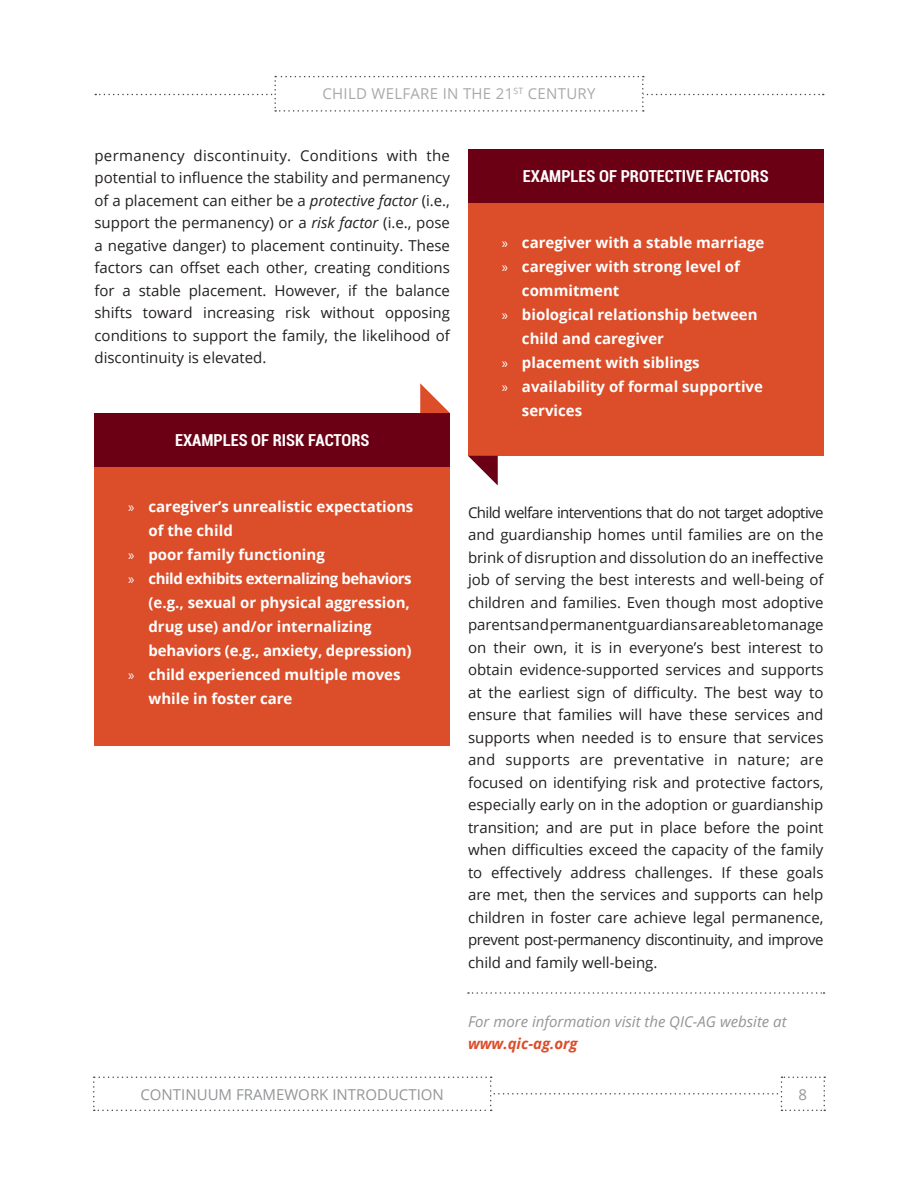
<style>
.page{position:relative;width:918px;height:1188px;background:#fff}
.page>*{position:absolute;margin:0;border:0;box-sizing:border-box;transform-origin:0 0}
.t1{font:700 condensed 16.5px "Roboto";color:#fff}
.t2{font:15px/22.5px "Open Sans";color:#231f20;text-align:justify}
.t3{font:700 15px "Open Sans";color:#fff}
.t4{font:italic 15px "Open Sans";color:#939598}
.t5{font:700 15px "Open Sans";letter-spacing:-.03em;color:#fff}
.t6{font:15px "Open Sans";color:#939598}
.t7{font:15px "Open Sans";letter-spacing:.02em;color:#a8a9ad}
.t8{font:italic 700 15px "Open Sans";color:#dc4d29}
.s1{font-style:italic}
.s2{font-family:"Myriad Pro";font-weight:400}
</style>
<div class="page">
<svg style="left:93px;top:1077px;width:732px;height:34px"></svg>
<svg style="left:95px;top:76px;width:729px;height:36px"></svg>
<div style="left:94px;top:467px;width:356px;height:279px;background:#dc4d29"></div>
<div style="left:94px;top:413px;width:356px;height:54px;background:#6b0015"></div>
<svg style="left:420px;top:383px;width:30px;height:30px"></svg>
<div style="left:468px;top:203px;width:356px;height:253px;background:#dc4d29"></div>
<div style="left:468px;top:149px;width:356px;height:54px;background:#6b0015"></div>
<svg style="left:468px;top:456px;width:30px;height:30px"></svg>
<svg style="left:468px;top:992px;width:357px;height:2px"></svg>
<p class="t7" style="left:322px;top:84px;width:275px">CHILD WELFARE IN THE 21<sup>ST</sup> CENTURY</p>
<p class="t2" style="left:94px;top:143px;width:357px">permanency discontinuity. Conditions with the potential to influence the stability and permanency of a placement can either be a <span class="s1">protective factor</span> (i.e., support the permanency) or a <span class="s1">risk factor</span> (i.e., pose a negative danger) to placement continuity. These factors can offset each other, creating conditions for a stable placement. However, if the balance shifts toward increasing risk without opposing conditions to support the family, the likelihood of discontinuity is elevated.</p>
<p class="t1" style="left:175px;top:428px;width:196px">EXAMPLES OF RISK FACTORS</p>
<p class="t1" style="left:523px;top:164px;width:247px">EXAMPLES OF PROTECTIVE FACTORS</p>
<p class="t3" style="left:502px;top:232px;width:264px"><span class="s2">»</span> caregiver with a stable marriage</p>
<p class="t3" style="left:502px;top:256px;width:240px"><span class="s2">»</span> caregiver with strong level of</p>
<p class="t3" style="left:522px;top:280px;width:99px">commitment</p>
<p class="t3" style="left:502px;top:304px;width:257px"><span class="s2">»</span> biological relationship between</p>
<p class="t3" style="left:522px;top:328px;width:144px">child and caregiver</p>
<p class="t3" style="left:502px;top:352px;width:199px"><span class="s2">»</span> placement with siblings</p>
<p class="t3" style="left:502px;top:376px;width:263px"><span class="s2">»</span> availability of formal supportive</p>
<p class="t3" style="left:522px;top:400px;width:62px">services</p>
<p class="t3" style="left:128px;top:496px;width:287px"><span class="s2">»</span> caregiver’s unrealistic expectations</p>
<p class="t3" style="left:148px;top:520px;width:86px">of the child</p>
<p class="t3" style="left:128px;top:544px;width:198px"><span class="s2">»</span> poor family functioning</p>
<p class="t5" style="left:128px;top:568px;width:285px"><span class="s2">»</span> child exhibits externalizing behaviors</p>
<p class="t3" style="left:148px;top:592px;width:263px">(e.g., sexual or physical aggression,</p>
<p class="t3" style="left:148px;top:616px;width:225px">drug use) and/or internalizing</p>
<p class="t3" style="left:148px;top:640px;width:265px">behaviors (e.g., anxiety, depression)</p>
<p class="t3" style="left:128px;top:664px;width:274px"><span class="s2">»</span> child experienced multiple moves</p>
<p class="t3" style="left:148px;top:688px;width:146px">while in foster care</p>
<p class="t2" style="left:468px;top:501px;width:357px">Child welfare interventions that do not target adoptive and guardianship homes until families are on the brink of disruption and dissolution do an ineffective job of serving the best interests and well-being of children and families. Even though most adoptive parents and permanent guardians are able to manage on their own, it is in everyone’s best interest to obtain evidence-supported services and supports at the earliest sign of difficulty. The best way to ensure that families will have these services and supports when needed is to ensure that services and supports are preventative in nature; are focused on identifying risk and protective factors, especially early on in the adoption or guardianship transition; and are put in place before the point when difficulties exceed the capacity of the family to effectively address challenges. If these goals are met, then the services and supports can help children in foster care achieve legal permanence, prevent post-permanency discontinuity, and improve child and family well-being.</p>
<p class="t4" style="left:468px;top:1011px;width:320px">For more information visit the QIC-AG website at</p>
<p class="t8" style="left:468px;top:1033px;width:111px">www.qic-ag.org</p>
<p class="t6" style="left:141px;top:1084px;width:305px">CONTINUUM FRAMEWORK INTRODUCTION</p>
<p class="t6" style="left:799px;top:1084px;width:10px">8</p>
</div>
